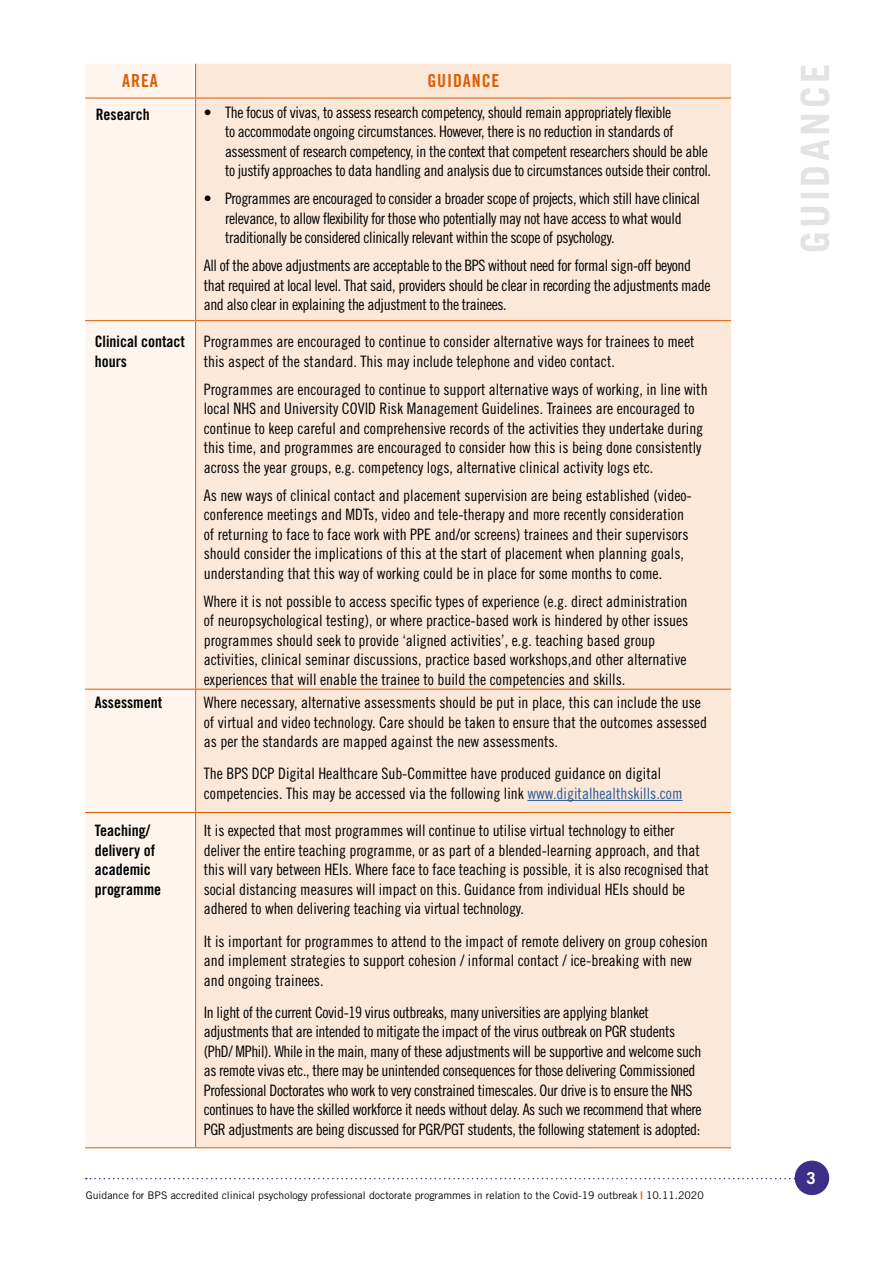
<style>
.page{position:relative;width:893px;height:1263px;background:#fff}
.page>*{position:absolute;margin:0;border:0;box-sizing:border-box;transform-origin:0 0}
.t1{font:700 39px "Trade Gothic LT Std";letter-spacing:.09em;color:#e3e3e3}
.t2{font:18px "Trade Gothic LT Std Bd Cn 20";letter-spacing:.05em;color:#da5f06}
.t3{font:700 16.5px "Trade Gothic LT Std";color:#fff}
.t4{font:15.75px/19.5px "Trade Gothic LT Std Cn 18";color:#000}
.t5{font:15.75px/19.5px "Trade Gothic LT Std Cn 18";letter-spacing:-.025em;color:#000}
.t6{font:15.75px/19.5px "Trade Gothic LT Std Bd Cn 20";color:#000}
.t7{font:10.5px "Trade Gothic LT Std";color:#000}
.s1{color:#275b9b}
.s2{font-weight:700;color:#da5f06}
</style>
<div class="page">
<svg style="left:86px;top:1178px;width:709px;height:1px"></svg>
<div style="left:795px;top:1160px;width:34px;height:35px;background:#3c2f88;border-radius:50%"></div>
<div style="left:85px;top:64px;width:110px;height:1083px;background:#fdf5ee"></div>
<div style="left:196px;top:64px;width:535px;height:1083px;background:#fbe8d9"></div>
<hr style="left:195px;top:64px;width:1px;height:34px;background:#da5f06">
<hr style="left:196px;top:98px;width:535px;height:1px;background:#da5f06">
<hr style="left:195px;top:98px;width:1px;height:222px;background:#da5f06">
<hr style="left:196px;top:320px;width:535px;height:1px;background:#da5f06">
<hr style="left:195px;top:321px;width:1px;height:368px;background:#da5f06">
<hr style="left:196px;top:689px;width:535px;height:1px;background:#da5f06">
<hr style="left:195px;top:689px;width:1px;height:123px;background:#da5f06">
<hr style="left:196px;top:812px;width:535px;height:1px;background:#da5f06">
<hr style="left:195px;top:813px;width:1px;height:334px;background:#da5f06">
<hr style="left:196px;top:1147px;width:535px;height:1px;background:#da5f06">
<hr style="left:85px;top:98px;width:111px;height:1px;background:#da5f06">
<hr style="left:85px;top:320px;width:111px;height:1px;background:#da5f06">
<hr style="left:85px;top:689px;width:111px;height:1px;background:#da5f06">
<hr style="left:85px;top:812px;width:111px;height:1px;background:#da5f06">
<hr style="left:85px;top:1147px;width:111px;height:1px;background:#da5f06">
<hr style="left:527px;top:800px;width:156px;height:1px;background:#275b9b">
<p class="t2" style="left:122px;top:70px;width:37px">AREA</p>
<p class="t2" style="left:427px;top:70px;width:74px">GUIDANCE</p>
<p class="t6" style="left:96px;top:105px;width:56px">Research</p>
<p class="t5" style="left:225px;top:102px;width:488px;text-indent:-21px">• The focus of vivas, to assess research competency, should remain appropriately flexible<br>to accommodate ongoing circumstances. However, there is no reduction in standards of assessment of research competency, in the context that competent researchers should be able to justify approaches to data handling and analysis due to circumstances outside their control.</p>
<p class="t5" style="left:225px;top:189px;width:477px;text-indent:-21px">• Programmes are encouraged to consider a broader scope of projects, which still have clinical relevance, to allow flexibility for those who potentially may not have access to what would traditionally be considered clinically relevant within the scope of psychology.</p>
<p class="t5" style="left:204px;top:256px;width:508px">All of the above adjustments are acceptable to the BPS without need for formal sign-off beyond that required at local level. That said, providers should be clear in recording the adjustments made and also clear in explaining the adjustment to the trainees.</p>
<p class="t6" style="left:95px;top:331px;width:92px">Clinical contact hours</p>
<p class="t4" style="left:204px;top:331px;width:492px">Programmes are encouraged to continue to consider alternative ways for trainees to meet this aspect of the standard. This may include telephone and video contact.</p>
<p class="t4" style="left:204px;top:379px;width:505px">Programmes are encouraged to continue to support alternative ways of working, in line with local NHS and University COVID Risk Management Guidelines. Trainees are encouraged to continue to keep careful and comprehensive records of the activities they undertake during this time, and programmes are encouraged to consider how this is being done consistently across the year groups, e.g. competency logs, alternative clinical activity logs etc.</p>
<p class="t4" style="left:204px;top:485px;width:490px">As new ways of clinical contact and placement supervision are being established (video&shy;conference meetings and MDTs, video and tele-therapy and more recently consideration of returning to face to face work with PPE and/or screens) trainees and their supervisors should consider the implications of this at the start of placement when planning goals, understanding that this way of working could be in place for some months to come.</p>
<p class="t4" style="left:204px;top:591px;width:486px">Where it is not possible to access specific types of experience (e.g. direct administration of neuropsychological testing), or where practice-based work is hindered by other issues programmes should seek to provide ‘aligned activities’, e.g. teaching based group activities, clinical seminar discussions, practice based workshops,and other alternative experiences that will enable the trainee to build the competencies and skills.</p>
<p class="t4" style="left:204px;top:692px;width:505px">Where necessary, alternative assessments should be put in place, this can include the use of virtual and video technology. Care should be taken to ensure that the outcomes assessed as per the standards are mapped against the new assessments.</p>
<p class="t4" style="left:204px;top:764px;width:480px">The BPS DCP Digital Healthcare Sub-Committee have produced guidance on digital competencies. This may be accessed via the following link <span class="s1">www.digitalhealthskills.com</span></p>
<p class="t4" style="left:204px;top:821px;width:507px">It is expected that most programmes will continue to utilise virtual technology to either deliver the entire teaching programme, or as part of a blended-learning approach, and that this will vary between HEIs. Where face to face teaching is possible, it is also recognised that social distancing measures will impact on this. Guidance from individual HEIs should be adhered to when delivering teaching via virtual technology.</p>
<p class="t4" style="left:204px;top:931px;width:505px">It is important for programmes to attend to the impact of remote delivery on group cohesion and implement strategies to support cohesion / informal contact / ice-breaking with new and ongoing trainees.</p>
<p class="t5" style="left:204px;top:1002px;width:499px">In light of the current Covid-19 virus outbreaks, many universities are applying blanket adjustments that are intended to mitigate the impact of the virus outbreak on PGR students (PhD/ MPhil). While in the main, many of these adjustments will be supportive and welcome such as remote vivas etc., there may be unintended consequences for those delivering Commissioned Professional Doctorates who work to very constrained timescales. Our drive is to ensure the NHS continues to have the skilled workforce it needs without delay. As such we recommend that where PGR adjustments are being discussed for PGR/PGT students, the following statement is adopted:</p>
<p class="t6" style="left:95px;top:692px;width:69px">Assessment</p>
<p class="t6" style="left:95px;top:821px;width:68px">Teaching/ delivery of academic programme</p>
<p class="t7" style="left:86px;top:1189px;width:619px">Guidance for BPS accredited clinical psychology professional doctorate programmes in relation to the Covid-19 outbreak <span class="s2">|</span> 10.11.2020</p>
<h1 class="t1" style="left:791px;top:253px;width:190px;rotate:-90deg">GUIDANCE</h1>
<p class="t3" style="left:807px;top:1168px;width:11px">3</p>
</div>
